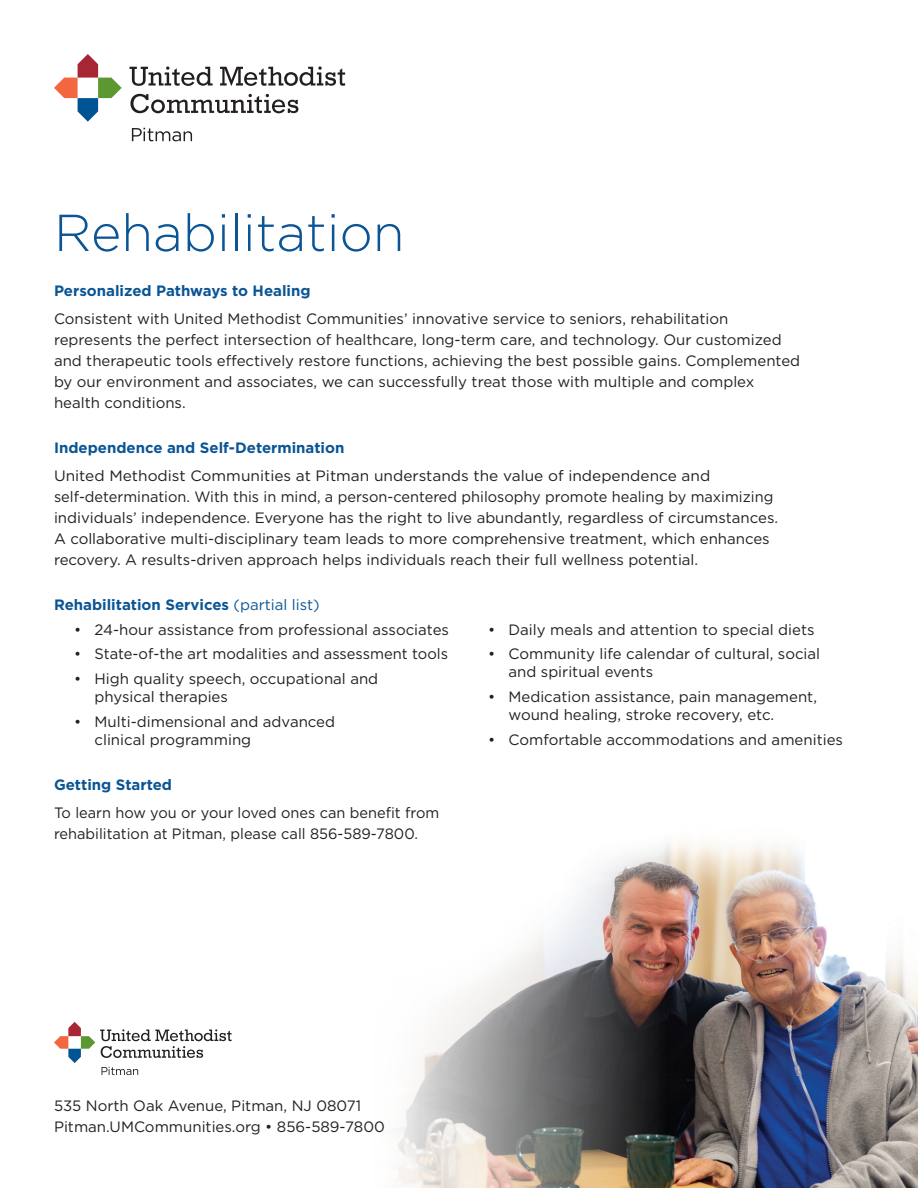
<style>
.page{position:relative;width:918px;height:1188px;background:#fff}
.page>*{position:absolute;margin:0;border:0;box-sizing:border-box;transform-origin:0 0}
.t1{font:300 51.9px "Gotham";color:#0b5595}
.B{font:15px/21px "Gotham";color:#231f20}
.t2{font:700 15px "Gotham";color:#0b5595}
.s1{font-weight:400}
</style>
<div class="page">
<img style="left:397px;top:842px;width:521px;height:346px">
<svg style="left:130px;top:94px;width:168px;height:19px"></svg>
<svg style="left:220px;top:66px;width:125px;height:20px"></svg>
<svg style="left:130px;top:66px;width:83px;height:20px"></svg>
<svg style="left:54px;top:54px;width:68px;height:68px"></svg>
<svg style="left:132px;top:128px;width:60px;height:13px"></svg>
<svg style="left:54px;top:1022px;width:178px;height:53px"></svg>
<p class="t1" style="left:54px;top:200px;width:352px">Rehabilitation</p>
<p class="t2" style="left:54px;top:281px;width:258px">Personalized Pathways to Healing</p>
<p class="B" style="left:54px;top:308px;width:748px">Consistent with United Methodist Communities’ innovative service to seniors, rehabilitation represents the perfect intersection of healthcare, long-term care, and technology. Our customized and therapeutic tools effectively restore functions, achieving the best possible gains. Complemented by our environment and associates, we can successfully treat those with multiple and complex health conditions.</p>
<p class="t2" style="left:54px;top:438px;width:292px">Independence and Self-Determination</p>
<p class="B" style="left:54px;top:465px;width:726px">United Methodist Communities at Pitman understands the value of independence and self-determination. With this in mind, a person-centered philosophy promote healing by maximizing individuals’ independence. Everyone has the right to live abundantly, regardless of circumstances.<br>A collaborative multi-disciplinary team leads to more comprehensive treatment, which enhances recovery. A results-driven approach helps individuals reach their full wellness potential.</p>
<p class="t2" style="left:54px;top:595px;width:267px">Rehabilitation Services <span class="s1">(partial list)</span></p>
<p class="B" style="left:74px;top:618px;width:376px">• 24-hour assistance from professional associates</p>
<p class="B" style="left:74px;top:643px;width:375px">• State-of-the art modalities and assessment tools</p>
<p class="B" style="left:94px;top:669px;width:285px;line-height:18px;text-indent:-20px">• High quality speech, occupational and physical therapies</p>
<p class="B" style="left:94px;top:712px;width:242px;line-height:18px;text-indent:-20px">• Multi-dimensional and advanced clinical programming</p>
<p class="B" style="left:488px;top:618px;width:328px">• Daily meals and attention to special diets</p>
<p class="B" style="left:508px;top:645px;width:313px;line-height:18px;text-indent:-20px">• Community life calendar of cultural, social and spiritual events</p>
<p class="B" style="left:508px;top:687px;width:310px;line-height:18px;text-indent:-20px">• Medication assistance, pain management, wound healing, stroke recovery, etc.</p>
<p class="B" style="left:488px;top:729px;width:356px">• Comfortable accommodations and amenities</p>
<p class="t2" style="left:54px;top:775px;width:120px">Getting Started</p>
<p class="B" style="left:54px;top:801px;width:387px">To learn how you or your loved ones can benefit from rehabilitation at Pitman, please call 856-589-7800.</p>
<p class="B" style="left:54px;top:1095px;width:332px">535 North Oak Avenue, Pitman, NJ 08071<br>Pitman.UMCommunities.org • 856-589-7800</p>
</div>
